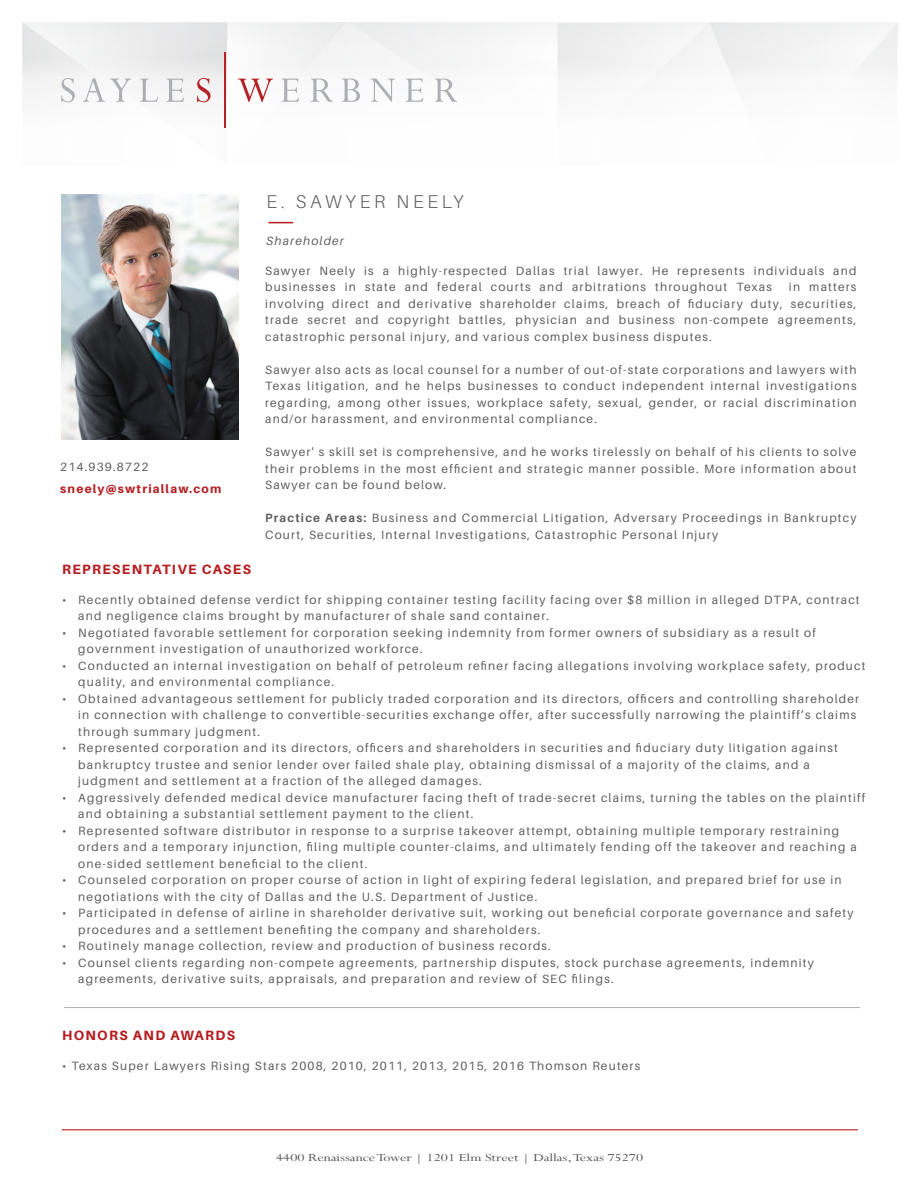
<style>
.page{position:relative;width:918px;height:1188px;background:#fff}
.page>*{position:absolute;margin:0;border:0;box-sizing:border-box;transform-origin:0 0}
.t1{font:300 18.6px "Aileron";letter-spacing:.2em;color:#606160}
.t2{font:800 13.5px "Aileron";letter-spacing:.1em;color:#b51f23}
.t3{font:12px/16.5px "Aileron";letter-spacing:.1em;color:#5d5d5d}
.t4{font:12px "Perpetua";color:#525352;scale:1.3 1}
.t5{font:800 12px "Aileron";letter-spacing:.1em;color:#b51f23}
.t6{font:italic 12px "Aileron";letter-spacing:.1em;color:#606160}
.s1{font-weight:700}
</style>
<div class="page">
<svg style="left:268px;top:222px;width:25px;height:1px"></svg>
<hr style="left:64px;top:1007px;width:796px;height:1px;background:#aeafb3">
<img style="left:61px;top:195px;width:177px;height:244px">
<svg style="left:22px;top:22px;width:876px;height:106px"></svg>
<hr style="left:225px;top:52px;width:1px;height:76px;background:#b62126">
<hr style="left:62px;top:1129px;width:796px;height:1px;background:#b51f23">
<p class="t3" style="left:60px;top:459px;width:90px">214.939.8722</p>
<p class="t5" style="left:60px;top:482px;width:163px">sneely@swtriallaw.com</p>
<h1 class="t1" style="left:267px;top:192px;width:199px">E. SAWYER NEELY</h1>
<p class="t6" style="left:267px;top:234px;width:79px">Shareholder</p>
<p class="t3" style="left:265px;top:262px;width:593px">Sawyer Neely is a highly-respected Dallas trial lawyer. He represents individuals and businesses in state and federal courts and arbitrations throughout Texas</p>
<p class="t3" style="left:265px;top:279px;width:593px;text-align:justify;text-indent:524px">in matters involving direct and derivative shareholder claims, breach of fiduciary duty, securities, trade secret and copyright battles, physician and business non-compete agreements, catastrophic personal injury, and various complex business disputes.</p>
<p class="t3" style="left:265px;top:361px;width:593px;text-align:justify">Sawyer also acts as local counsel for a number of out-of-state corporations and lawyers with Texas litigation, and he helps businesses to conduct independent internal investigations regarding, among other issues, workplace safety, sexual, gender, or racial discrimination and/or harassment, and environmental compliance.</p>
<p class="t3" style="left:265px;top:444px;width:593px;text-align:justify">Sawyer' s skill set is comprehensive, and he works tirelessly on behalf of his clients to solve their problems in the most efficient and strategic manner possible. More information about Sawyer can be found below.</p>
<p class="t3" style="left:265px;top:510px;width:593px"><span class="s1">Practice Areas:</span> Business and Commercial Litigation, Adversary Proceedings in Bankruptcy<br>Court, Securities, Internal Investigations, Catastrophic Personal Injury</p>
<p class="t2" style="left:62px;top:561px;width:190px">REPRESENTATIVE CASES</p>
<p class="t3" style="left:78px;top:591px;width:783px;text-indent:-16px">• Recently obtained defense verdict for shipping container testing facility facing over $8 million in alleged DTPA, contract and negligence claims brought by manufacturer of shale sand container.</p>
<p class="t3" style="left:78px;top:624px;width:739px;text-indent:-16px">• Negotiated favorable settlement for corporation seeking indemnity from former owners of subsidiary as a result of government investigation of unauthorized workforce.</p>
<p class="t3" style="left:78px;top:657px;width:789px;text-indent:-16px">• Conducted an internal investigation on behalf of petroleum refiner facing allegations involving workplace safety, product quality, and environmental compliance.</p>
<p class="t3" style="left:78px;top:690px;width:782px;text-indent:-16px">• Obtained advantageous settlement for publicly traded corporation and its directors, officers and controlling shareholder in connection with challenge to convertible-securities exchange offer, after successfully narrowing the plaintiff’s claims through summary judgment.</p>
<p class="t3" style="left:78px;top:740px;width:761px;text-indent:-16px">• Represented corporation and its directors, officers and shareholders in securities and fiduciary duty litigation against bankruptcy trustee and senior lender over failed shale play, obtaining dismissal of a majority of the claims, and a judgment and settlement at a fraction of the alleged damages.</p>
<p class="t3" style="left:78px;top:789px;width:789px;text-indent:-16px">• Aggressively defended medical device manufacturer facing theft of trade-secret claims, turning the tables on the plaintiff and obtaining a substantial settlement payment to the client.</p>
<p class="t3" style="left:78px;top:822px;width:780px;text-indent:-16px">• Represented software distributor in response to a surprise takeover attempt, obtaining multiple temporary restraining orders and a temporary injunction, filing multiple counter-claims, and ultimately fending off the takeover and reaching a one-sided settlement beneficial to the client.</p>
<p class="t3" style="left:78px;top:872px;width:765px;text-indent:-16px">• Counseled corporation on proper course of action in light of expiring federal legislation, and prepared brief for use in negotiations with the city of Dallas and the U.S. Department of Justice.</p>
<p class="t3" style="left:78px;top:905px;width:777px;text-indent:-16px">• Participated in defense of airline in shareholder derivative suit, working out beneficial corporate governance and safety procedures and a settlement benefiting the company and shareholders.</p>
<p class="t3" style="left:62px;top:938px;width:490px">• Routinely manage collection, review and production of business records.</p>
<p class="t3" style="left:78px;top:954px;width:737px;text-indent:-16px">• Counsel clients regarding non-compete agreements, partnership disputes, stock purchase agreements, indemnity agreements, derivative suits, appraisals, and preparation and review of SEC filings.</p>
<p class="t2" style="left:62px;top:1028px;width:175px">HONORS AND AWARDS</p>
<p class="t3" style="left:62px;top:1058px;width:580px">• Texas Super Lawyers Rising Stars 2008, 2010, 2011, 2013, 2015, 2016 Thomson Reuters</p>
<p class="t4" style="left:276px;top:1150px;width:284px">4400 Renaissance Tower | 1201 Elm Street | Dallas, Texas 75270</p>
</div>
